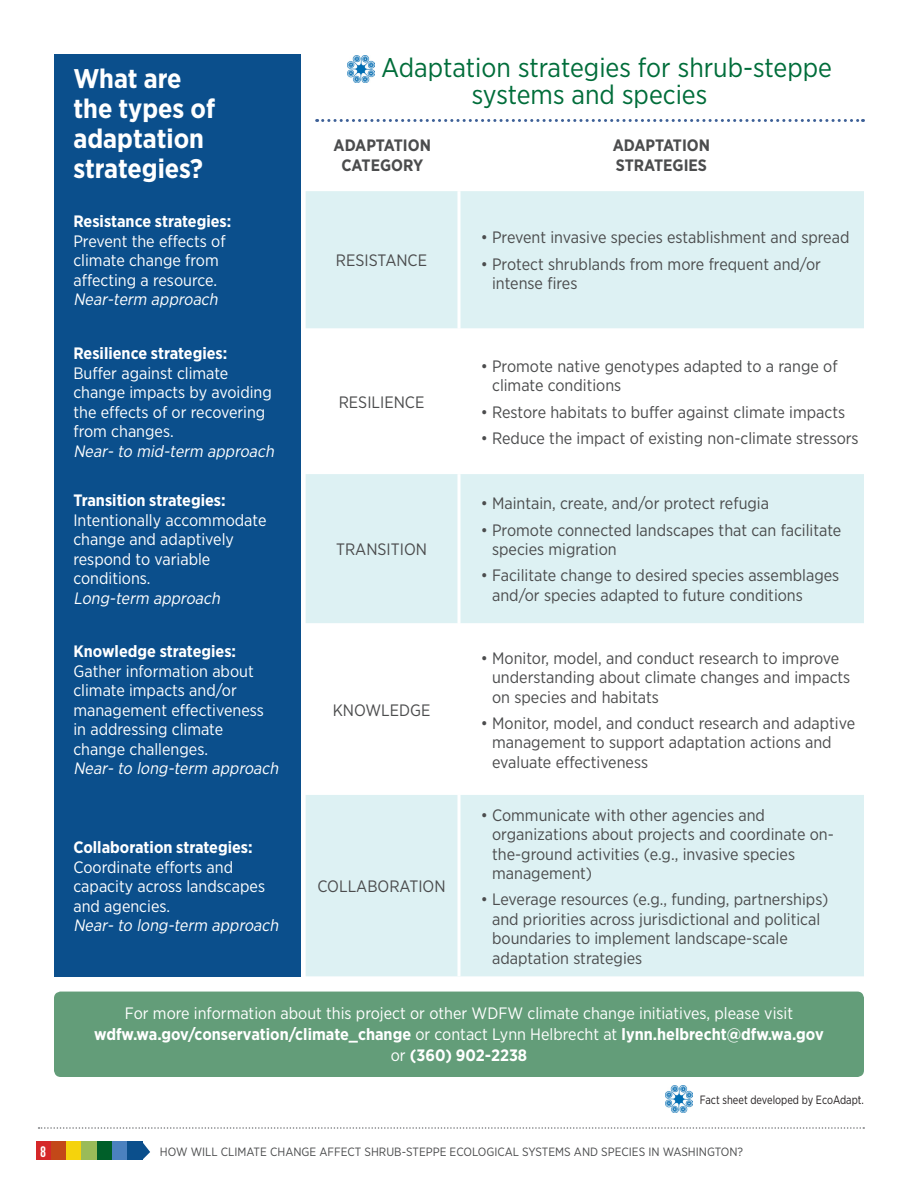
<style>
.page{position:relative;width:918px;height:1188px;background:#fff}
.page>*{position:absolute;margin:0;border:0;box-sizing:border-box;transform-origin:0 0}
.ORANGE_HEADS{font:27px/27px "Gotham Narrow";color:#006d3a}
.ORANGE_HEADS-2{font:700 27px/30px "Gotham Narrow";color:#fff}
.BODY{font:16.5px/19.5px "Gotham Narrow";color:#4b4c4d}
.BODY-2{font:16.5px/19.5px "Gotham Narrow";color:#fff}
.centered_green_text{font:16.5px/21px "Gotham Narrow";color:#fff;text-align:center}
.BODY-3{font:700 16.5px "Gotham Narrow";color:#fff}
.BODY-4{font:700 16.5px/19.5px "Gotham Narrow";color:#4b4c4d;text-align:center}
.BODY-5{font:italic 16.5px "Gotham Narrow";color:#fff}
.t1{font:700 condensed 15px "DINOT";color:#fff}
.t2{font:12px "Gotham Narrow";color:#4b4c4d}
.FOOTNOTES{font:12px "Gotham Narrow";color:#231f20;scale:.9 1}
.s1{font-style:italic}
.s2{font-weight:700}
</style>
<div class="page">
<div style="left:37px;top:1142px;width:15px;height:18px;background:#d52729"></div>
<div style="left:52px;top:1142px;width:15px;height:18px;background:#c34818"></div>
<div style="left:97px;top:1142px;width:15px;height:18px;background:#005f29"></div>
<div style="left:67px;top:1142px;width:15px;height:18px;background:#f5d30c"></div>
<div style="left:112px;top:1142px;width:15px;height:18px;background:#4b81bf"></div>
<div style="left:82px;top:1142px;width:15px;height:18px;background:#9abb58"></div>
<div style="left:127px;top:1142px;width:15px;height:18px;background:#0b4f8c"></div>
<svg style="left:142px;top:1142px;width:8px;height:18px"></svg>
<svg style="left:39px;top:1127px;width:825px;height:2px"></svg>
<div style="left:54px;top:992px;width:810px;height:85px;background:#639d79;border-radius:7px"></div>
<div style="left:54px;top:54px;width:246px;height:922px;background:#0b4f8c"></div>
<div style="left:306px;top:191px;width:558px;height:137px;background:#ddf1f3"></div>
<svg style="left:306px;top:474px;width:558px;height:502px;fill:#ddf1f3"></svg>
<hr style="left:458px;top:191px;width:2px;height:137px;background:#fff">
<hr style="left:458px;top:474px;width:2px;height:149px;background:#fff">
<hr style="left:458px;top:623px;width:2px;height:172px;background:#fff">
<hr style="left:458px;top:795px;width:2px;height:181px;background:#fff">
<img style="left:347px;top:55px;width:27px;height:27px">
<svg style="left:317px;top:119px;width:547px;height:3px"></svg>
<img style="left:666px;top:1085px;width:27px;height:27px">
<p class="ORANGE_HEADS-2" style="left:73px;top:64px;width:143px">What are the types of adaptation strategies?</p>
<p class="BODY-3" style="left:73px;top:211px;width:159px">Resistance strategies:</p>
<p class="BODY-2" style="left:73px;top:231px;width:154px">Prevent the effects of climate change from affecting a resource.<br><span class="s1">Near-term approach</span></p>
<p class="BODY-3" style="left:73px;top:343px;width:155px">Resilience strategies:</p>
<p class="BODY-2" style="left:73px;top:363px;width:200px">Buffer against climate change impacts by avoiding the effects of or recovering from changes.</p>
<p class="BODY-5" style="left:73px;top:441px;width:206px">Near-to mid-term approach</p>
<p class="BODY-2" style="left:73px;top:491px;width:195px"><span class="s2">Transition strategies:<br></span>Intentionally accommodate change and adaptively respond to variable conditions.<br><span class="s1">Long-term approach</span></p>
<p class="BODY-3" style="left:73px;top:641px;width:164px">Knowledge strategies:</p>
<p class="BODY-2" style="left:73px;top:661px;width:210px">Gather information about climate impacts and/or management effectiveness<br>in addressing climate<br>change challenges.<br><span class="s1">Near-to long-term approach</span></p>
<p class="BODY-3" style="left:73px;top:837px;width:181px">Collaboration strategies:</p>
<p class="BODY-2" style="left:73px;top:857px;width:210px">Coordinate efforts and capacity across landscapes and agencies.<br><span class="s1">Near-to long-term approach</span></p>
<p class="ORANGE_HEADS" style="left:472px;top:54px;width:362px;text-indent:-91px">Adaptation strategies for shrub-steppe systems and species</p>
<p class="BODY-4" style="left:334px;top:136px;width:99px">ADAPTATION<br>CATEGORY</p>
<p class="BODY-4" style="left:613px;top:136px;width:99px;text-align:left">ADAPTATION<br>STRATEGIES</p>
<p class="BODY" style="left:336px;top:251px;width:93px">RESISTANCE</p>
<p class="BODY" style="left:339px;top:392px;width:87px">RESILIENCE</p>
<p class="BODY" style="left:336px;top:540px;width:92px">TRANSITION</p>
<p class="BODY" style="left:333px;top:700px;width:99px">KNOWLEDGE</p>
<p class="BODY" style="left:317px;top:877px;width:130px">COLLABORATION</p>
<p class="BODY" style="left:481px;top:228px;width:370px">• Prevent invasive species establishment and spread</p>
<p class="BODY" style="left:492px;top:254px;width:330px;text-indent:-11px">• Protect shrublands from more frequent and/or intense fires</p>
<p class="BODY" style="left:492px;top:356px;width:347px;text-indent:-11px">• Promote native genotypes adapted to a range of climate conditions</p>
<p class="BODY" style="left:481px;top:402px;width:366px">• Restore habitats to buffer against climate impacts</p>
<p class="BODY" style="left:481px;top:428px;width:379px">• Reduce the impact of existing non-climate stressors</p>
<p class="BODY" style="left:481px;top:494px;width:290px">• Maintain, create, and/or protect refugia</p>
<p class="BODY" style="left:492px;top:520px;width:351px;text-indent:-11px">• Promote connected landscapes that can facilitate species migration</p>
<p class="BODY" style="left:492px;top:566px;width:349px;text-indent:-11px">• Facilitate change to desired species assemblages and/or species adapted to future conditions</p>
<p class="BODY" style="left:492px;top:648px;width:360px;text-indent:-11px">• Monitor, model, and conduct research to improve understanding about climate changes and impacts on species and habitats</p>
<p class="BODY" style="left:492px;top:713px;width:364px;text-indent:-11px">• Monitor, model, and conduct research and adaptive management to support adaptation actions and evaluate effectiveness</p>
<p class="BODY" style="left:492px;top:805px;width:343px;text-indent:-11px">• Communicate with other agencies and organizations about projects and coordinate on&shy;the-ground activities (e.g., invasive species management)</p>
<p class="BODY" style="left:492px;top:890px;width:338px;text-indent:-11px">• Leverage resources (e.g., funding, partnerships) and priorities across jurisdictional and political boundaries to implement landscape-scale adaptation strategies</p>
<p class="centered_green_text" style="left:94px;top:1003px;width:731px">For more information about this project or other WDFW climate change initiatives, please visit <span class="s2">wdfw.wa.gov/conservation/climate_change</span> or contact Lynn Helbrecht at <span class="s2">lynn.helbrecht@dfw.wa.gov </span>or <span class="s2">(360) 902-2238</span></p>
<p class="FOOTNOTES" style="left:700px;top:1092px;width:184px">Fact sheet developed by EcoAdapt.</p>
<p class="t1" style="left:40px;top:1142px;width:8px">8</p>
<p class="t2" style="left:160px;top:1144px;width:585px">HOW WILL CLIMATE CHANGE AFFECT SHRUB-STEPPE ECOLOGICAL SYSTEMS AND SPECIES IN WASHINGTON?</p>
</div>
